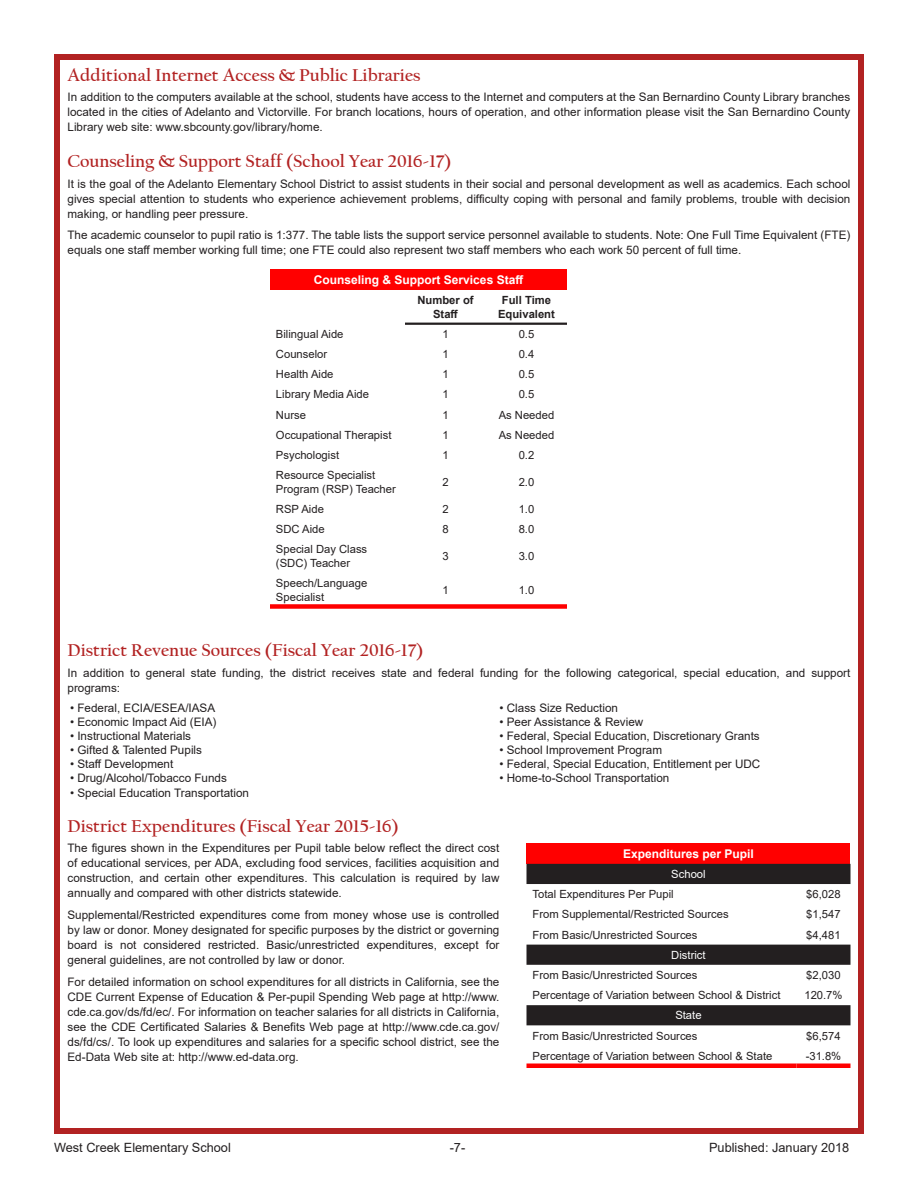
<style>
.page{position:relative;width:918px;height:1188px;background:#fff}
.page>*{position:absolute;margin:0;border:0;box-sizing:border-box;transform-origin:0 0}
.Element_Header{font:700 18px "Californian FB";color:#b22222}
.t1{font:12.75px "Arial";color:#231f20}
.t2{font:700 12px "Arial";color:#fff}
.Body_Text_-_Left_Jus{font:11.7px/15px "Arial";color:#231f20;text-align:justify}
.Bullets_-_Cell_Inden{font:11.7px "Arial";color:#231f20}
.t3{font:11.25px/13.5px "Arial";color:#231f20}
.t4{font:700 11.25px/13.5px "Arial";color:#231f20;text-align:center}
.s1{color:#fff}
</style>
<div class="page">
<div style="left:54px;top:54px;width:810px;height:1080px;border:6px solid #b22222"></div>
<div style="left:270px;top:269px;width:297px;height:21px;background:#f00"></div>
<hr style="left:486px;top:323px;width:81px;height:2px;background:#231f20">
<hr style="left:405px;top:323px;width:81px;height:2px;background:#231f20">
<div style="left:270px;top:604px;width:135px;height:5px;background:#f00"></div>
<div style="left:405px;top:604px;width:81px;height:5px;background:#f00"></div>
<div style="left:486px;top:604px;width:81px;height:5px;background:#f00"></div>
<div style="left:526px;top:843px;width:324px;height:21px;background:#f00"></div>
<svg style="left:526px;top:864px;width:324px;height:161px"></svg>
<hr style="left:526px;top:1064px;width:270px;height:4px;background:#f00">
<hr style="left:796px;top:1064px;width:54px;height:4px;background:#f00">
<p class="Element_Header" style="left:68px;top:65px;width:355px">Additional Internet Access &amp; Public Libraries</p>
<p class="Body_Text_-_Left_Jus" style="left:68px;top:90px;width:784px">In addition to the computers available at the school, students have access to the Internet and computers at the San Bernardino County Library branches located in the cities of Adelanto and Victorville. For branch locations, hours of operation, and other information please visit the San Bernardino County Library web site: www.sbcounty.gov/library/home.</p>
<p class="Element_Header" style="left:68px;top:151px;width:385px">Counseling &amp; Support Staff (School Year 2016-17)</p>
<p class="Body_Text_-_Left_Jus" style="left:68px;top:176px;width:784px">It is the goal of the Adelanto Elementary School District to assist students in their social and personal development as well as academics. Each school gives special attention to students who experience achievement problems, difficulty coping with personal and family problems, trouble with decision making, or handling peer pressure.</p>
<p class="Body_Text_-_Left_Jus" style="left:68px;top:228px;width:784px">The academic counselor to pupil ratio is 1:377. The table lists the support service personnel available to students. Note: One Full Time Equivalent (FTE) equals one staff member working full time; one FTE could also represent two staff members who each work 50 percent of full time.</p>
<p class="t2" style="left:314px;top:271px;width:211px">Counseling &amp; Support Services Staff</p>
<p class="t4" style="left:417px;top:294px;width:58px">Number of<br>Staff</p>
<p class="t4" style="left:498px;top:294px;width:58px">Full Time<br>Equivalent</p>
<p class="t3" style="left:276px;top:327px;width:69px">Bilingual Aide</p>
<p class="t3" style="left:442px;top:327px;width:8px">1</p>
<p class="t3" style="left:519px;top:327px;width:17px">0.5</p>
<p class="t3" style="left:276px;top:347px;width:53px">Counselor</p>
<p class="t3" style="left:442px;top:347px;width:8px">1</p>
<p class="t3" style="left:519px;top:347px;width:17px">0.4</p>
<p class="t3" style="left:276px;top:368px;width:59px">Health Aide</p>
<p class="t3" style="left:442px;top:368px;width:8px">1</p>
<p class="t3" style="left:519px;top:368px;width:17px">0.5</p>
<p class="t3" style="left:276px;top:388px;width:95px">Library Media Aide</p>
<p class="t3" style="left:442px;top:388px;width:8px">1</p>
<p class="t3" style="left:519px;top:388px;width:17px">0.5</p>
<p class="t3" style="left:276px;top:408px;width:32px">Nurse</p>
<p class="t3" style="left:442px;top:408px;width:8px">1</p>
<p class="t3" style="left:499px;top:408px;width:57px">As Needed</p>
<p class="t3" style="left:276px;top:428px;width:117px">Occupational Therapist</p>
<p class="t3" style="left:442px;top:428px;width:8px">1</p>
<p class="t3" style="left:499px;top:428px;width:57px">As Needed</p>
<p class="t3" style="left:276px;top:448px;width:65px">Psychologist</p>
<p class="t3" style="left:442px;top:448px;width:8px">1</p>
<p class="t3" style="left:519px;top:448px;width:17px">0.2</p>
<p class="t3" style="left:276px;top:468px;width:121px">Resource Specialist<br>Program (RSP) Teacher</p>
<p class="t3" style="left:442px;top:475px;width:8px">2</p>
<p class="t3" style="left:519px;top:475px;width:17px">2.0</p>
<p class="t3" style="left:276px;top:502px;width:49px">RSP Aide</p>
<p class="t3" style="left:442px;top:502px;width:8px">2</p>
<p class="t3" style="left:519px;top:502px;width:17px">1.0</p>
<p class="t3" style="left:276px;top:522px;width:50px">SDC Aide</p>
<p class="t3" style="left:442px;top:522px;width:8px">8</p>
<p class="t3" style="left:519px;top:522px;width:17px">8.0</p>
<p class="t3" style="left:276px;top:543px;width:93px">Special Day Class (SDC) Teacher</p>
<p class="t3" style="left:442px;top:549px;width:8px">3</p>
<p class="t3" style="left:519px;top:549px;width:17px">3.0</p>
<p class="t3" style="left:276px;top:576px;width:93px">Speech/Language<br>Specialist</p>
<p class="t3" style="left:442px;top:583px;width:8px">1</p>
<p class="t3" style="left:519px;top:583px;width:17px">1.0</p>
<p class="Element_Header" style="left:68px;top:640px;width:357px">District Revenue Sources (Fiscal Year 2016-17)</p>
<p class="Body_Text_-_Left_Jus" style="left:68px;top:665px;width:784px">In addition to general state funding, the district receives state and federal funding for the following categorical, special education, and support programs:</p>
<p class="Bullets_-_Cell_Inden" style="left:70px;top:700px;width:147px">• Federal, ECIA/ESEA/IASA</p>
<p class="Bullets_-_Cell_Inden" style="left:499px;top:700px;width:120px">• Class Size Reduction</p>
<p class="Bullets_-_Cell_Inden" style="left:70px;top:714px;width:148px">• Economic Impact Aid (EIA)</p>
<p class="Bullets_-_Cell_Inden" style="left:499px;top:714px;width:145px">• Peer Assistance &amp; Review</p>
<p class="Bullets_-_Cell_Inden" style="left:70px;top:728px;width:123px">• Instructional Materials</p>
<p class="Bullets_-_Cell_Inden" style="left:499px;top:728px;width:262px">• Federal, Special Education, Discretionary Grants</p>
<p class="Bullets_-_Cell_Inden" style="left:70px;top:742px;width:133px">• Gifted &amp; Talented Pupils</p>
<p class="Bullets_-_Cell_Inden" style="left:499px;top:742px;width:164px">• School Improvement Program</p>
<p class="Bullets_-_Cell_Inden" style="left:70px;top:756px;width:105px">• Staff Development</p>
<p class="Bullets_-_Cell_Inden" style="left:499px;top:756px;width:262px">• Federal, Special Education, Entitlement per UDC</p>
<p class="Bullets_-_Cell_Inden" style="left:70px;top:770px;width:158px">• Drug/Alcohol/Tobacco Funds</p>
<p class="Bullets_-_Cell_Inden" style="left:499px;top:770px;width:171px">• Home-to-School Transportation</p>
<p class="Bullets_-_Cell_Inden" style="left:70px;top:784px;width:181px">• Special Education Transportation</p>
<p class="Element_Header" style="left:68px;top:816px;width:333px">District Expenditures (Fiscal Year 2015-16)</p>
<p class="Body_Text_-_Left_Jus" style="left:68px;top:840px;width:433px">The figures shown in the Expenditures per Pupil table below reflect the direct cost of educational services, per ADA, excluding food services, facilities acquisition and construction, and certain other expenditures. This calculation is required by law annually and compared with other districts statewide.</p>
<p class="Body_Text_-_Left_Jus" style="left:68px;top:907px;width:433px">Supplemental/Restricted expenditures come from money whose use is controlled by law or donor. Money designated for specific purposes by the district or governing board is not considered restricted. Basic/unrestricted expenditures, except for general guidelines, are not controlled by law or donor.</p>
<p class="Body_Text_-_Left_Jus" style="left:68px;top:974px;width:433px">For detailed information on school expenditures for all districts in California, see the CDE Current Expense of Education &amp; Per-pupil Spending Web page at http://www. cde.ca.gov/ds/fd/ec/. For information on teacher salaries for all districts in California, see the CDE Certificated Salaries &amp; Benefits Web page at http://www.cde.ca.gov/ ds/fd/cs/. To look up expenditures and salaries for a specific school district, see the Ed-Data Web site at: http://www.ed-data.org.</p>
<p class="t2" style="left:623px;top:845px;width:132px">Expenditures per Pupil</p>
<p class="t3" style="left:532px;top:864px;width:175px;line-height:20.2px;text-indent:139px"><span class="s1">School<br></span>Total Expenditures Per Pupil</p>
<p class="t3" style="left:806px;top:887px;width:36px">$6,028</p>
<p class="t3" style="left:532px;top:908px;width:198px">From Supplemental/Restricted Sources</p>
<p class="t3" style="left:806px;top:908px;width:36px">$1,547</p>
<p class="t3" style="left:532px;top:928px;width:167px">From Basic/Unrestricted Sources</p>
<p class="t3" style="left:806px;top:928px;width:36px">$4,481</p>
<p class="t3" style="left:532px;top:945px;width:175px;line-height:20.2px;text-indent:139px"><span class="s1">District<br></span>From Basic/Unrestricted Sources</p>
<p class="t3" style="left:806px;top:968px;width:36px">$2,030</p>
<p class="t3" style="left:532px;top:988px;width:250px">Percentage of Variation between School &amp; District</p>
<p class="t3" style="left:804px;top:988px;width:40px">120.7%</p>
<p class="t3" style="left:532px;top:1005px;width:171px;line-height:20.2px;text-indent:143px"><span class="s1">State<br></span>From Basic/Unrestricted Sources</p>
<p class="t3" style="left:806px;top:1029px;width:36px">$6,574</p>
<p class="t3" style="left:532px;top:1049px;width:241px">Percentage of Variation between School &amp; State</p>
<p class="t3" style="left:806px;top:1049px;width:37px">-31.8%</p>
<p class="t1" style="left:54px;top:1139px;width:178px">West Creek Elementary School</p>
<p class="t1" style="left:450px;top:1139px;width:17px">-7-</p>
<p class="t1" style="left:709px;top:1139px;width:142px">Published: January 2018</p>
</div>
